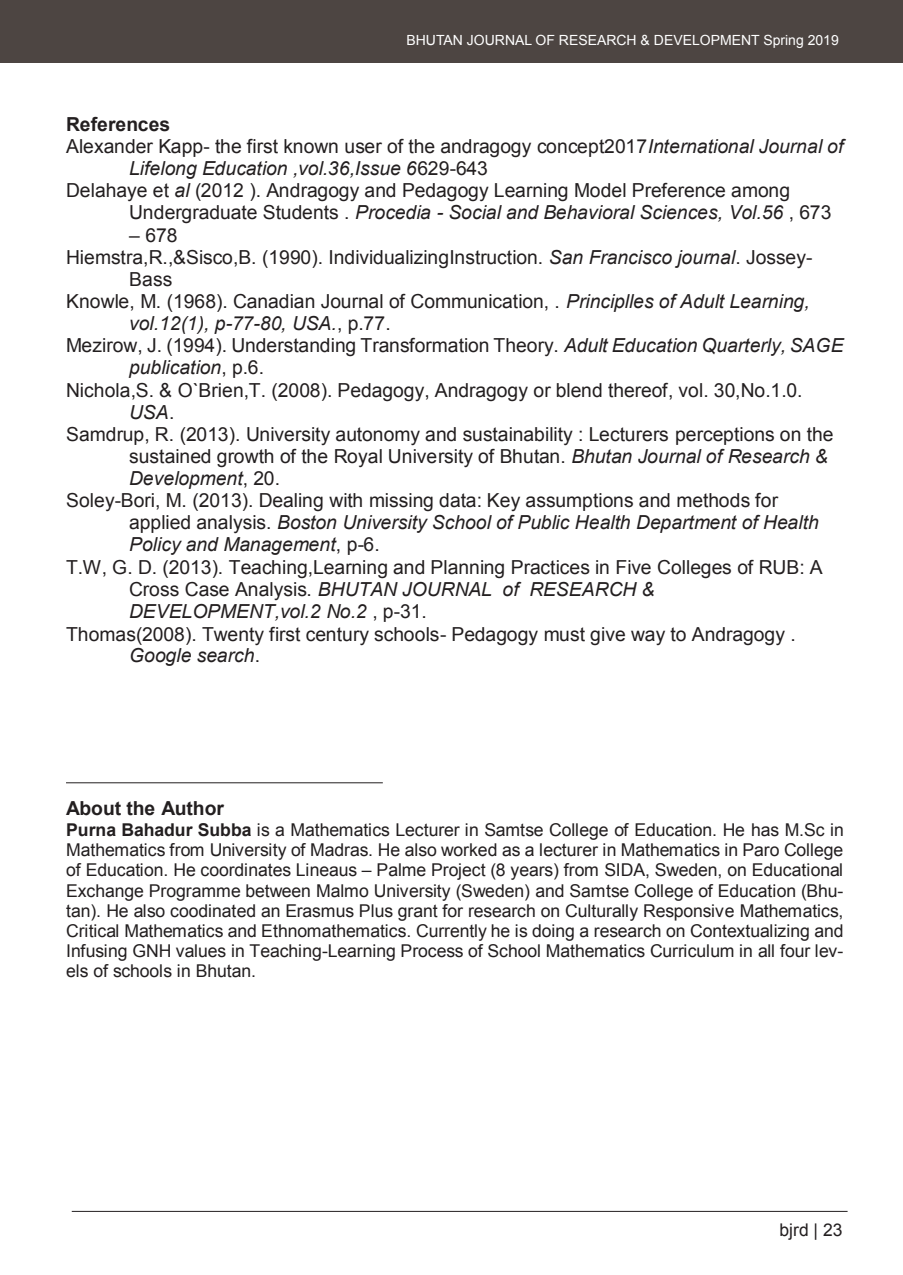
<style>
.page{position:relative;width:903px;height:1275px;background:#fff}
.page>*{position:absolute;margin:0;border:0;box-sizing:border-box;transform-origin:0 0}
.t1{font:19.25px "Arial";color:#231f20}
.t2{font:italic 19.25px "Arial";color:#231f20}
.t3{font:700 19.25px "Arial";color:#231f20}
.t4{font:17.68px/20.3px "Arial";letter-spacing:-.01em;color:#231f20;text-align:justify}
.t5{font:17.5px "Arial";color:#231f20}
.t6{font:14px "Arial";color:#fff}
.s1{font-style:italic}
.s2{font-style:normal}
.s3{font-style:inherit}
.s4{font-weight:700}
</style>
<div class="page">
<div style="left:1px;top:1px;width:901px;height:62px;background:#4d4542"></div>
<hr style="left:72px;top:1211px;width:775px;height:1px;background:#231f20">
<hr style="left:0;top:1px;width:1px;height:62px;background:#4d4542">
<hr style="left:66px;top:782px;width:317px;height:1px;background:#231f20">
<p class="t6" style="left:406px;top:31px;width:434px">BHUTAN JOURNAL OF RESEARCH &amp; DEVELOPMENT Spring 2019</p>
<p class="t3" style="left:66px;top:111px;width:106px">References</p>
<p class="t1" style="left:66px;top:133px;width:779px">Alexander Kapp- the first known user of the andragogy concept2017<span class="s1">International Journal of</span></p>
<p class="t2" style="left:129px;top:156px;width:360px">Lifelong Education ,vol.36,Issue 6<span class="s2">629-643</span></p>
<p class="t1" style="left:66px;top:178px;width:726px">Delahaye et <span class="s1">al</span> (2012 ). Andragogy and Pedagogy Learning Model Preference among</p>
<p class="t2" style="left:129px;top:200px;width:704px"><span class="s2">Undergraduate Students .</span> Procedia - Social and Behavioral Sciences, Vol.56 <span class="s2">, 673</span></p>
<p class="t1" style="left:129px;top:222px;width:50px"><span class="s3">–</span> 678</p>
<p class="t1" style="left:66px;top:244px;width:748px">Hiemstra,R.,&amp;Sisco,B. (1990). IndividualizingInstruction. <span class="s1">San Francisco journal</span>. Jossey-</p>
<p class="t1" style="left:129px;top:267px;width:45px">Bass</p>
<p class="t1" style="left:66px;top:288px;width:745px">Knowle, M. (1968). Canadian Journal of Communication, . <span class="s1">Principlles of Adult Learning,</span></p>
<p class="t2" style="left:129px;top:311px;width:263px">vol.12(1), p-77-80, USA.<span class="s2">, p.77.</span></p>
<p class="t1" style="left:66px;top:333px;width:779px">Mezirow, J. (1994). Understanding Transformation Theory. <span class="s1">Adult Education Quarterly, SAGE</span></p>
<p class="t2" style="left:129px;top:355px;width:137px">publication<span class="s2">, p.6.</span></p>
<p class="t1" style="left:66px;top:377px;width:738px">Nichola,S. &amp; O`Brien,T. (2008). Pedagogy, Andragogy or blend thereof, vol. 30,No.1.0.</p>
<p class="t2" style="left:129px;top:399px;width:47px">USA<span class="s2">.</span></p>
<p class="t1" style="left:66px;top:422px;width:769px">Samdrup, R. (2013). University autonomy and sustainability : Lecturers perceptions on the</p>
<p class="t1" style="left:129px;top:443px;width:700px">sustained growth of the Royal University of Bhutan. <span class="s1">Bhutan Journal of Research &amp;</span></p>
<p class="t2" style="left:129px;top:466px;width:153px">Development<span class="s2">, 20.</span></p>
<p class="t1" style="left:66px;top:488px;width:714px">Soley-Bori, M. (2013). Dealing with missing data: Key assumptions and methods for</p>
<p class="t2" style="left:129px;top:510px;width:691px"><span class="s2">applied analysis.</span> Boston University School of Public Health Department of Health</p>
<p class="t2" style="left:129px;top:532px;width:252px">Policy and Management<span class="s2">, p-6.</span></p>
<p class="t1" style="left:66px;top:554px;width:758px">T.W, G. D. (2013). Teaching,Learning and Planning Practices in Five Colleges of RUB: A</p>
<p class="t2" style="left:129px;top:576px;width:527px"><span class="s2">Cross Case Analysis.</span> BHUTAN JOURNAL of RESEARCH &amp;</p>
<p class="t2" style="left:129px;top:599px;width:299px">DEVELOPMENT,vol.2 No.2 <span class="s2">, p-31.</span></p>
<p class="t1" style="left:66px;top:621px;width:731px">Thomas(2008). Twenty first century schools- Pedagogy must give way to Andragogy .</p>
<p class="t2" style="left:129px;top:643px;width:133px">Google search<span class="s2">.</span></p>
<p class="t3" style="left:66px;top:795px;width:159px">About the Author</p>
<p class="t4" style="left:66px;top:819px;width:779px"><span class="s4">Purna Bahadur Subba</span> is a Mathematics Lecturer in Samtse College of Education. He has M.Sc in Mathematics from University of Madras. He also worked as a lecturer in Mathematics in Paro College of Education. He coordinates Lineaus <span class="s3">–</span> Palme Project (8 years) from SIDA, Sweden, on Educational Exchange Programme between Malmo University (Sweden) and Samtse College of Education (Bhu&shy;tan). He also coodinated an Erasmus Plus grant for research on Culturally Responsive Mathematics, Critical Mathematics and Ethnomathematics. Currently he is doing a research on Contextualizing and Infusing GNH values in Teaching-Learning Process of School Mathematics Curriculum in all four lev&shy;els of schools in Bhutan.</p>
<p class="t5" style="left:779px;top:1218px;width:64px">bjrd | 23</p>
</div>
